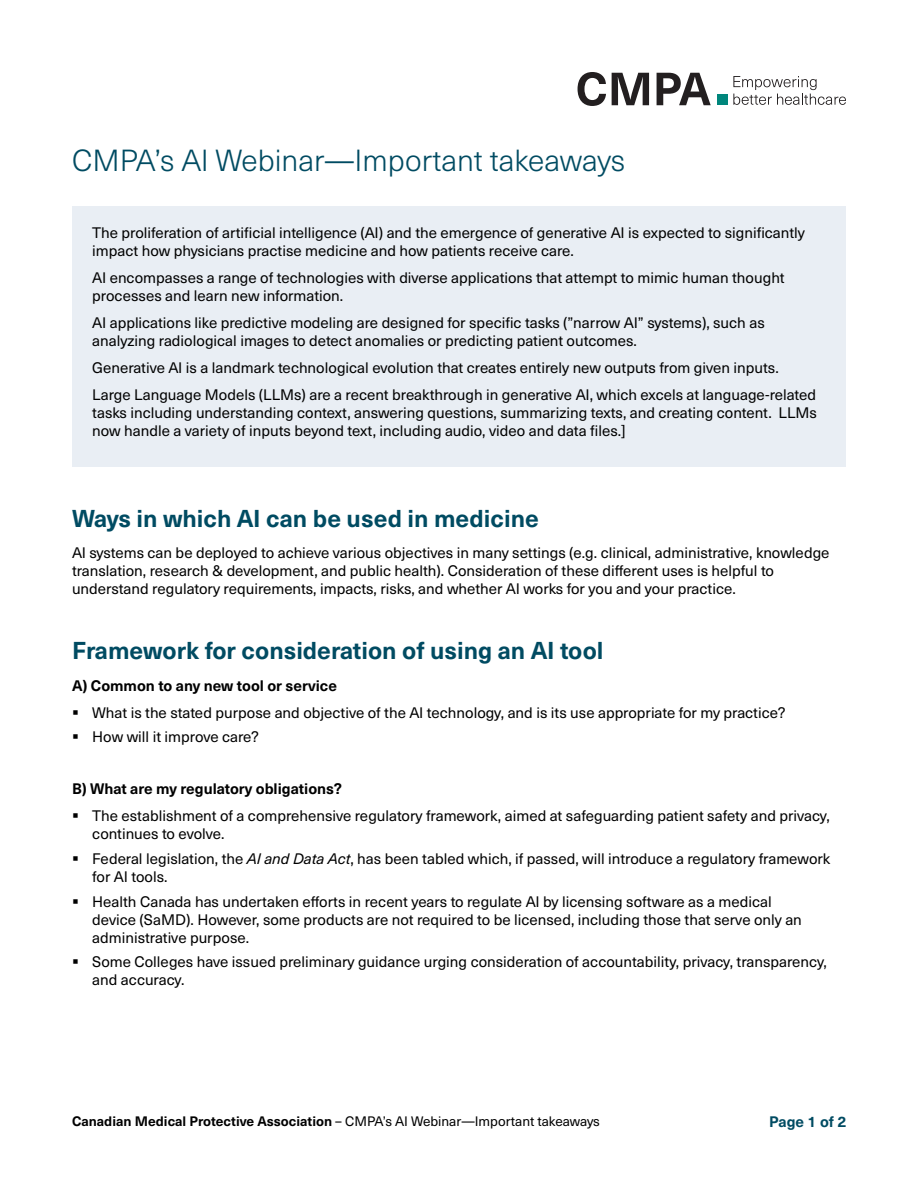
<style>
.page{position:relative;width:918px;height:1188px;background:#fff}
.page>*{position:absolute;margin:0;border:0;box-sizing:border-box;transform-origin:0 0}
.t1{font:300 30px "Neue Haas Unica Pro";color:#004b62}
.t2{font:700 24px "Neue Haas Unica Pro";color:#004b62}
.Body{font:15px/18px "Neue Haas Unica Pro";color:#000}
.Body-2{font:700 15px "Neue Haas Unica Pro";color:#000}
.t3{font:700 15px "Neue Haas Unica Pro";color:#004b62}
.t4{font:700 13.5px "Neue Haas Unica Pro";color:#000}
.s1{font-style:italic}
.s2{font-weight:400}
</style>
<div class="page">
<svg style="left:578px;top:72px;width:28px;height:34px"></svg>
<svg style="left:612px;top:73px;width:37px;height:32px"></svg>
<svg style="left:657px;top:73px;width:54px;height:32px"></svg>
<div style="left:717px;top:94px;width:11px;height:11px;background:#00867c"></div>
<svg style="left:733px;top:76px;width:113px;height:29px"></svg>
<div style="left:72px;top:206px;width:774px;height:261px;background:#e9eef4"></div>
<h1 class="t1" style="left:72px;top:143px;width:555px">CMPA’s AI Webinar—Important takeaways</h1>
<p class="Body" style="left:92px;top:224px;width:714px">The proliferation of artificial intelligence (AI) and the emergence of generative AI is expected to significantly impact how physicians practise medicine and how patients receive care.</p>
<p class="Body" style="left:92px;top:269px;width:694px">AI encompasses a range of technologies with diverse applications that attempt to mimic human thought processes and learn new information.</p>
<p class="Body" style="left:92px;top:314px;width:674px">AI applications like predictive modeling are designed for specific tasks (”narrow AI” systems), such as analyzing radiological images to detect anomalies or predicting patient outcomes.</p>
<p class="Body" style="left:92px;top:359px;width:688px">Generative AI is a landmark technological evolution that creates entirely new outputs from given inputs.</p>
<p class="Body" style="left:92px;top:386px;width:726px;text-align:justify">Large Language Models (LLMs) are a recent breakthrough in generative AI, which excels at language-related tasks including understanding context, answering questions, summarizing texts, and creating content. LLMs now handle a variety of inputs beyond text, including audio, video and data files.]</p>
<h2 class="t2" style="left:72px;top:504px;width:468px">Ways in which AI can be used in medicine</h2>
<p class="Body" style="left:72px;top:544px;width:759px">AI systems can be deployed to achieve various objectives in many settings (e.g. clinical, administrative, knowledge translation, research &amp; development, and public health). Consideration of these different uses is helpful to understand regulatory requirements, impacts, risks, and whether AI works for you and your practice.</p>
<h2 class="t2" style="left:72px;top:636px;width:533px">Framework for consideration of using an AI tool</h2>
<p class="Body-2" style="left:72px;top:676px;width:266px">A) Common to any new tool or service</p>
<p class="Body" style="left:92px;top:704px;width:695px">What is the stated purpose and objective of the AI technology, and is its use appropriate for my practice?</p>
<p class="Body" style="left:92px;top:728px;width:168px">How will it improve care?</p>
<p class="Body-2" style="left:72px;top:780px;width:271px">B) What are my regulatory obligations?</p>
<p class="Body" style="left:92px;top:807px;width:739px">The establishment of a comprehensive regulatory framework, aimed at safeguarding patient safety and privacy, continues to evolve.</p>
<p class="Body" style="left:92px;top:850px;width:740px">Federal legislation, the <span class="s1">AI and Data Act</span>, has been tabled which, if passed, will introduce a regulatory framework for AI tools.</p>
<p class="Body" style="left:92px;top:893px;width:711px">Health Canada has undertaken efforts in recent years to regulate AI by licensing software as a medical device (SaMD). However, some products are not required to be licensed, including those that serve only an administrative purpose.</p>
<p class="Body" style="left:92px;top:953px;width:736px">Some Colleges have issued preliminary guidance urging consideration of accountability, privacy, transparency, and accuracy.</p>
<p class="t4" style="left:72px;top:1113px;width:529px">Canadian Medical Protective Association <span class="s2">– CMPA’s AI Webinar—Important takeaways</span></p>
<p class="t3" style="left:769px;top:1113px;width:79px">Page 1 of 2</p>
</div>
